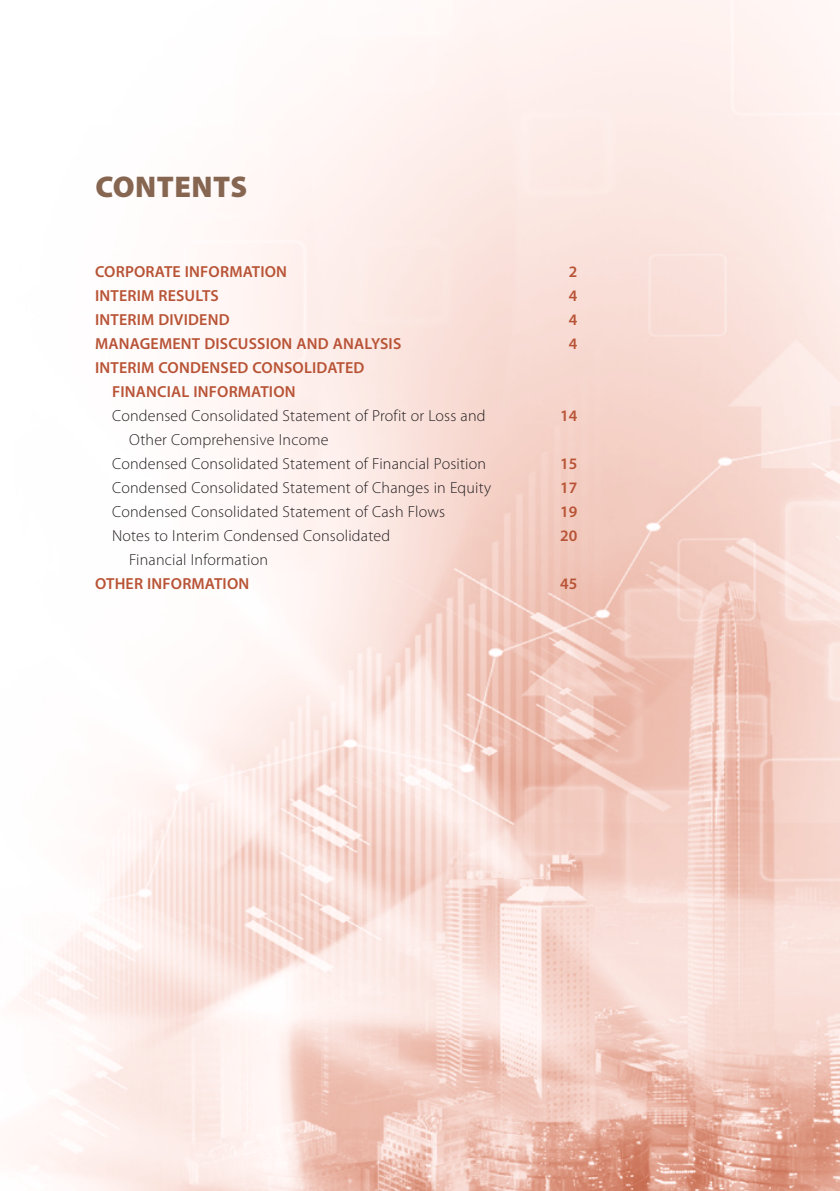
<style>
.page{position:relative;width:840px;height:1191px;background:#fff}
.page>*{position:absolute;margin:0;border:0;box-sizing:border-box;transform-origin:0 0}
.Heading_0{font:900 30px "Myriad Pro";letter-spacing:.015em;color:#866651}
.Body_Text{font:300 16px/24px "Myriad Pro";letter-spacing:.01em;color:#231f20}
.Body_Text-2{font:600 16px/24px "Myriad Pro";letter-spacing:.01em;color:#b85335}
</style>
<div class="page">
<img style="left:13px;top:0;width:826px;height:1191px">
<p class="Heading_0" style="left:95px;top:166px;width:153px">CONTENTS</p>
<p class="Body_Text-2" style="left:95px;top:259px;width:193px">CORPORATE INFORMATION</p>
<p class="Body_Text-2" style="left:568px;top:259px;width:10px">2</p>
<p class="Body_Text-2" style="left:95px;top:283px;width:125px">INTERIM RESULTS</p>
<p class="Body_Text-2" style="left:568px;top:283px;width:10px">4</p>
<p class="Body_Text-2" style="left:95px;top:307px;width:136px">INTERIM DIVIDEND</p>
<p class="Body_Text-2" style="left:568px;top:307px;width:10px">4</p>
<p class="Body_Text-2" style="left:95px;top:331px;width:307px">MANAGEMENT DISCUSSION AND ANALYSIS</p>
<p class="Body_Text-2" style="left:568px;top:331px;width:10px">4</p>
<p class="Body_Text-2" style="left:112px;top:355px;width:253px;text-indent:-17px">INTERIM CONDENSED CONSOLIDATED<br>FINANCIAL INFORMATION</p>
<p class="Body_Text" style="left:129px;top:404px;width:358px;text-indent:-17px">Condensed Consolidated Statement of Profit or Loss and<br>Other Comprehensive Income</p>
<p class="Body_Text-2" style="left:560px;top:403px;width:19px">14</p>
<p class="Body_Text" style="left:112px;top:452px;width:375px">Condensed Consolidated Statement of Financial Position</p>
<p class="Body_Text-2" style="left:560px;top:451px;width:19px">15</p>
<p class="Body_Text" style="left:112px;top:476px;width:380px">Condensed Consolidated Statement of Changes in Equity</p>
<p class="Body_Text-2" style="left:560px;top:475px;width:19px">17</p>
<p class="Body_Text" style="left:112px;top:500px;width:334px">Condensed Consolidated Statement of Cash Flows</p>
<p class="Body_Text-2" style="left:560px;top:499px;width:19px">19</p>
<p class="Body_Text" style="left:129px;top:524px;width:262px;text-indent:-17px">Notes to Interim Condensed Consolidated<br>Financial Information</p>
<p class="Body_Text-2" style="left:560px;top:523px;width:19px">20</p>
<p class="Body_Text-2" style="left:95px;top:571px;width:156px">OTHER INFORMATION</p>
<p class="Body_Text-2" style="left:560px;top:571px;width:19px">45</p>
</div>
